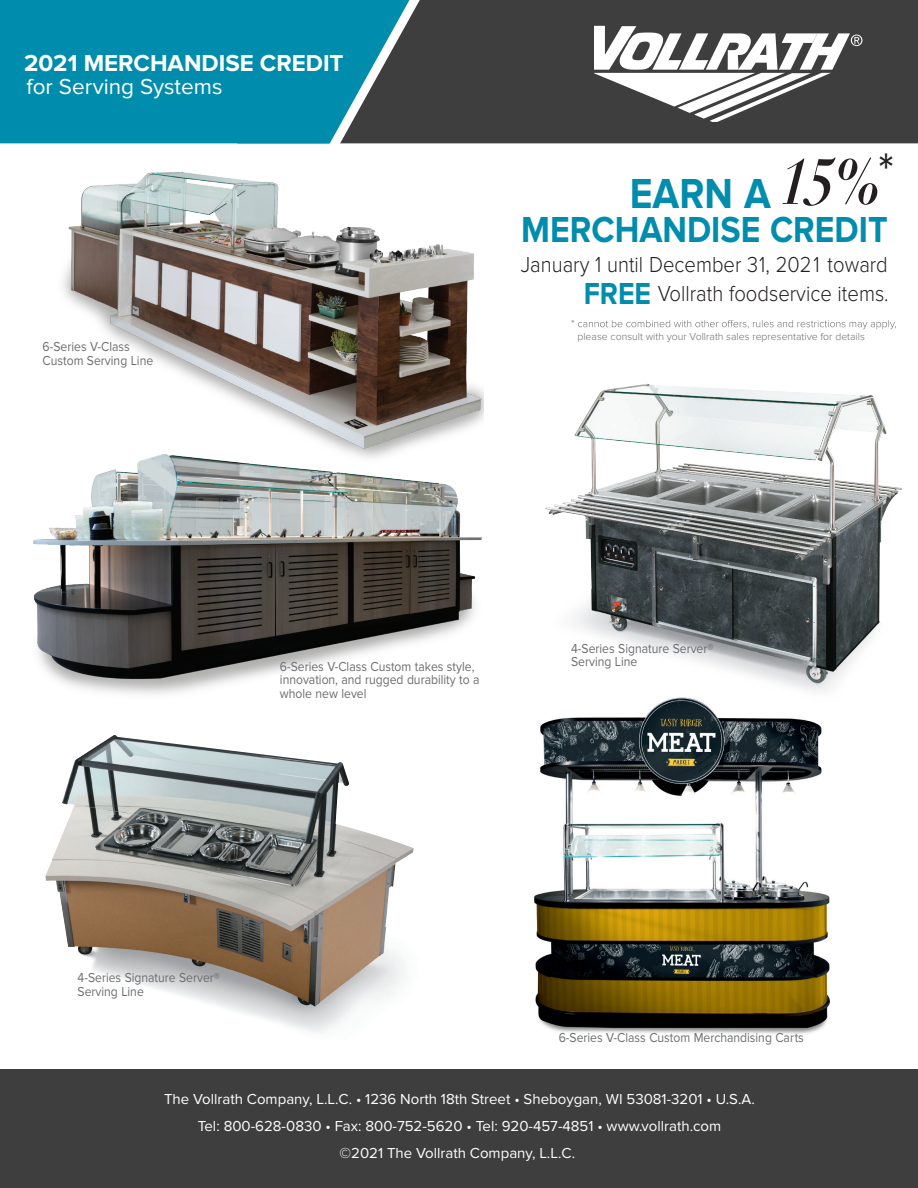
<style>
.page{position:relative;width:918px;height:1188px;background:#fff}
.page>*{position:absolute;margin:0;border:0;box-sizing:border-box;transform-origin:0 0}
.t1{font:700 43.5px "Proxima Nova";color:#008dad;scale:.9 1}
.t2{font:700 37.5px "Proxima Nova";color:#008dad;scale:.9 1}
.t3{font:700 24px "Proxima Nova";color:#fff}
.t4{font:300 22.5px/28.5px "Proxima Nova";color:#231f20;text-align:right;scale:.9 1}
.t5{font:22.5px "Proxima Nova";color:#fff}
.t6{font:15px/27px "Proxima Nova";color:#fff;text-align:center}
.t7{font:13.5px/13.5px "Proxima Nova";color:#6c6d70;scale:.9 1}
.t8{font:300 10.5px "Proxima Nova";color:#6c6d70}
.s1{font-family:"Didot LT Std";font-style:italic;font-size:64.5px;color:#231f20}
.s2{font-weight:700;font-size:31.5px;color:#008dad}
</style>
<div class="page">
<img style="left:534px;top:705px;width:297px;height:329px">
<div style="left:441px;top:0;width:477px;height:143px;background:#3e3e3f"></div>
<div style="left:0;top:0;width:309px;height:143px;background:#008dad"></div>
<svg style="left:309px;top:0;width:132px;height:144px;background:#307282"></svg>
<img style="left:63px;top:172px;width:420px;height:231px">
<img style="left:45px;top:735px;width:369px;height:298px">
<img style="left:545px;top:384px;width:357px;height:321px">
<img style="left:33px;top:403px;width:451px;height:291px">
<div style="left:0;top:1069px;width:918px;height:119px;background:#3e3e3f"></div>
<svg style="left:578px;top:320px;width:318px;height:9px"></svg>
<svg style="left:594px;top:26px;width:268px;height:96px"></svg>
<h3 class="t3" style="left:24px;top:49px;width:321px">2021 MERCHANDISE CREDIT</h3>
<h3 class="t5" style="left:26px;top:73px;width:198px">for Serving Systems</h3>
<p class="t7" style="left:43px;top:340px;width:124px">6-Series V-Class<br>Custom Serving Line</p>
<h1 class="t1" style="left:630px;top:168px;width:295px">EARN A <span class="s1">15%</span><sup>*</sup></h1>
<h2 class="t2" style="left:521px;top:208px;width:409px">MERCHANDISE CREDIT</h2>
<h3 class="t4" style="left:521px;top:251px;width:410px">January 1 until December 31, 2021 toward<br><span class="s2">FREE</span> Vollrath foodservice items.</h3>
<p class="t8" style="left:571px;top:318px;width:5px">*</p>
<p class="t8" style="left:577px;top:330px;width:289px">please consult with your Vollrath sales representative for details</p>
<p class="t7" style="left:280px;top:660px;width:223px">6-Series V-Class Custom takes style, innovation, and rugged durability to a whole new level</p>
<p class="t7" style="left:571px;top:642px;width:160px">4-Series Signature Server®<br>Serving Line</p>
<p class="t7" style="left:78px;top:971px;width:160px">4-Series Signature Server®<br>Serving Line</p>
<p class="t7" style="left:559px;top:1031px;width:274px">6-Series V-Class Custom Merchandising Carts</p>
<p class="t6" style="left:164px;top:1085px;width:592px">The Vollrath Company, L.L.C. • 1236 North 18th Street • Sheboygan, WI 53081-3201 • U.S.A.<br>Tel: 800-628-0830 • Fax: 800-752-5620 • Tel: 920-457-4851 • www.vollrath.com<br>©2021 The Vollrath Company, L.L.C.</p>
</div>
